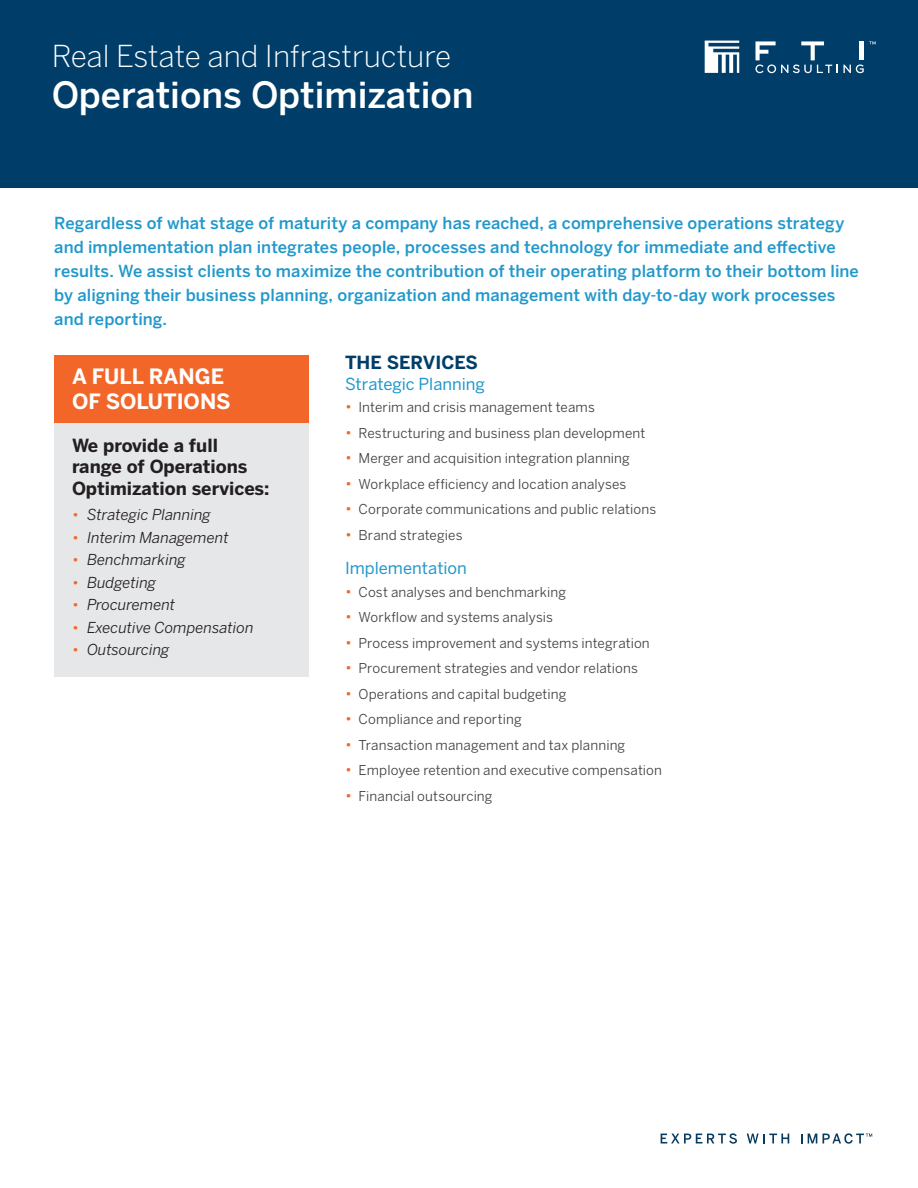
<style>
.page{position:relative;width:918px;height:1188px;background:#fff}
.page>*{position:absolute;margin:0;border:0;box-sizing:border-box;transform-origin:0 0}
.ServiceSheetTitle{font:500 36px "Benton Sans";color:#fff}
.ServiceSheetTitle-2{font:300 30px "Benton Sans";color:#fff}
.t1{font:700 21px/25.2px "Benton Sans";color:#fff}
.t2{font:700 18px/21.6px "Benton Sans";color:#231f20}
.Subhead{font:700 18px "Benton Sans";color:#003e69}
.IntroText{font:500 16.5px/24px "Benton Sans";letter-spacing:.005em;color:#2198cc}
.SubSubhead{font:16.5px "Benton Sans";color:#2198cc}
.t3{font:italic 15px "Benton Sans";color:#231f20}
.t4{font:13.5px "Benton Sans";letter-spacing:.01em;color:#3e3e3f}
.s1{font-size:15px;color:#f26729}
.s2{font-style:normal;color:#f26729}
</style>
<div class="page">
<div style="left:0;top:0;width:918px;height:188px;background:#003e69"></div>
<svg style="left:705px;top:41px;width:34px;height:32px"></svg>
<svg style="left:755px;top:41px;width:121px;height:32px"></svg>
<svg style="left:661px;top:1133px;width:76px;height:11px"></svg>
<svg style="left:747px;top:1134px;width:42px;height:9px"></svg>
<svg style="left:808px;top:1133px;width:64px;height:11px"></svg>
<div style="left:54px;top:355px;width:255px;height:321px;background:#e6e7e9"></div>
<div style="left:54px;top:355px;width:255px;height:67px;background:#f26729"></div>
<p class="ServiceSheetTitle-2" style="left:52px;top:39px;width:401px">Real Estate and Infrastructure</p>
<p class="ServiceSheetTitle" style="left:52px;top:73px;width:423px">Operations Optimization</p>
<p class="IntroText" style="left:54px;top:210px;width:806px">Regardless of what stage of maturity a company has reached, a comprehensive operations strategy and implementation plan integrates people, processes and technology for immediate and effective results. We assist clients to maximize the contribution of their operating platform to their bottom line by aligning their business planning, organization and management with day-to-day work processes and reporting.</p>
<p class="Subhead" style="left:345px;top:351px;width:135px">THE SERVICES</p>
<p class="SubSubhead" style="left:345px;top:374px;width:142px">Strategic Planning</p>
<p class="t4" style="left:345px;top:400px;width:251px"><span class="s1">•</span> Interim and crisis management teams</p>
<p class="t4" style="left:345px;top:425px;width:302px"><span class="s1">•</span> Restructuring and business plan development</p>
<p class="t4" style="left:345px;top:451px;width:286px"><span class="s1">•</span> Merger and acquisition integration planning</p>
<p class="t4" style="left:345px;top:476px;width:283px"><span class="s1">•</span> Workplace efficiency and location analyses</p>
<p class="t4" style="left:345px;top:502px;width:313px"><span class="s1">•</span> Corporate communications and public relations</p>
<p class="t4" style="left:345px;top:527px;width:119px"><span class="s1">•</span> Brand strategies</p>
<p class="SubSubhead" style="left:345px;top:559px;width:123px">Implementation</p>
<p class="t4" style="left:345px;top:584px;width:223px"><span class="s1">•</span> Cost analyses and benchmarking</p>
<p class="t4" style="left:345px;top:610px;width:210px"><span class="s1">•</span> Workflow and systems analysis</p>
<p class="t4" style="left:345px;top:635px;width:306px"><span class="s1">•</span> Process improvement and systems integration</p>
<p class="t4" style="left:345px;top:661px;width:294px"><span class="s1">•</span> Procurement strategies and vendor relations</p>
<p class="t4" style="left:345px;top:686px;width:223px"><span class="s1">•</span> Operations and capital budgeting</p>
<p class="t4" style="left:345px;top:712px;width:178px"><span class="s1">•</span> Compliance and reporting</p>
<p class="t4" style="left:345px;top:737px;width:282px"><span class="s1">•</span> Transaction management and tax planning</p>
<p class="t4" style="left:345px;top:763px;width:319px"><span class="s1">•</span> Employee retention and executive compensation</p>
<p class="t4" style="left:345px;top:788px;width:149px"><span class="s1">•</span> Financial outsourcing</p>
<p class="t1" style="left:72px;top:363px;width:160px">A FULL RANGE<br>OF SOLUTIONS</p>
<p class="t2" style="left:72px;top:434px;width:199px">We provide a full range of Operations<br>Optimization services:</p>
<p class="t3" style="left:72px;top:506px;width:140px"><span class="s2">•</span> Strategic Planning</p>
<p class="t3" style="left:72px;top:529px;width:158px"><span class="s2">•</span> Interim Management</p>
<p class="t3" style="left:72px;top:551px;width:115px"><span class="s2">•</span> Benchmarking</p>
<p class="t3" style="left:72px;top:574px;width:86px"><span class="s2">•</span> Budgeting</p>
<p class="t3" style="left:72px;top:596px;width:105px"><span class="s2">•</span> Procurement</p>
<p class="t3" style="left:72px;top:619px;width:183px"><span class="s2">•</span> Executive Compensation</p>
<p class="t3" style="left:72px;top:641px;width:99px"><span class="s2">•</span> Outsourcing</p>
</div>
